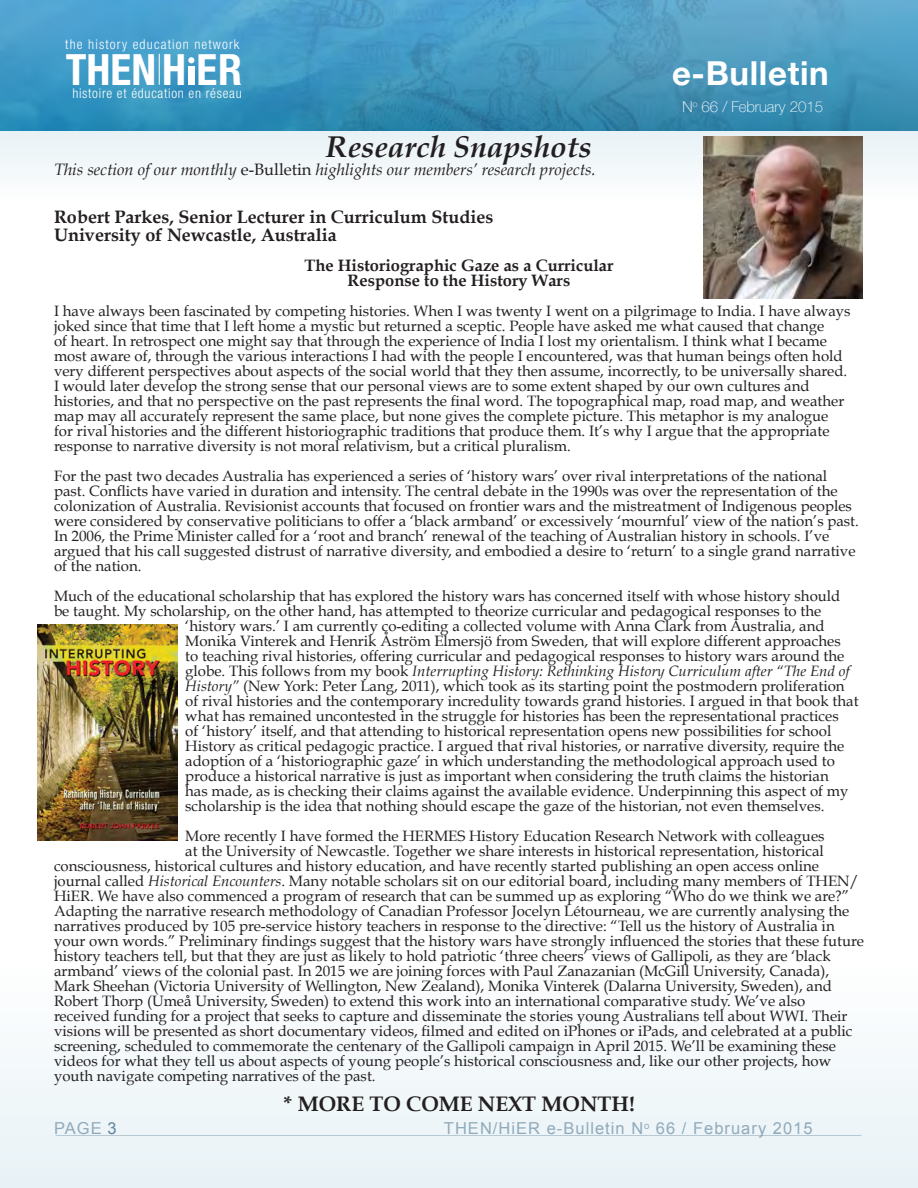
<style>
.page{position:relative;width:918px;height:1188px;background:#fff}
.page>*{position:absolute;margin:0;border:0;box-sizing:border-box;transform-origin:0 0}
.t1{font:700 condensed 43.2px "Helvetica Neue";color:#fff}
.t2{font:700 33px "Helvetica Neue";letter-spacing:.02em;color:#fff}
.t3{font:italic 700 30px "Book Antiqua";color:#231f20}
.t4{font:700 21px "Book Antiqua";color:#231f20}
.t5{font:700 18px "Book Antiqua";color:#231f20}
.t6{font:italic 16.5px "Book Antiqua";color:#231f20}
.t7{font:700 16.5px "Book Antiqua";color:#231f20}
.t8{font:16.5px "Arial";letter-spacing:.06em;color:#91aabb}
.t9{font:15px/15px "Book Antiqua";color:#231f20}
.t10{font:italic 15px "Book Antiqua";color:#231f20}
.t11{font:100 15px "Helvetica Neue";color:#fff}
.t12{font:300 condensed 13.65px "Helvetica Neue";letter-spacing:.05em;color:#fff}
.t13{font:300 condensed 13.65px "Helvetica Neue";letter-spacing:.07em;color:#fff}
.s1{font-style:normal}
.s2{font-style:italic}
.s3{color:#5e849c}
</style>
<div class="page">
<div style="left:0;top:963px;width:918px;height:225px;background:#f3f8fa"></div>
<hr style="left:56px;top:1135px;width:805px;height:1px;background:#003b62">
<div style="left:0;top:130px;width:918px;height:72px;background:#f2f7f9"></div>
<img style="left:0;top:0;width:918px;height:130px">
<hr style="left:159px;top:54px;width:1px;height:31px;background:#fff">
<div style="left:188px;top:66px;width:6px;height:19px;background:#fff"></div>
<svg style="left:188px;top:57px;width:6px;height:6px"></svg>
<img style="left:704px;top:137px;width:158px;height:161px">
<img style="left:37px;top:625px;width:141px;height:216px">
<p class="t13" style="left:65px;top:36px;width:176px">the history education network</p>
<p class="t12" style="left:72px;top:86px;width:171px">histoire et éducation en réseau</p>
<h1 class="t1" style="left:66px;top:43px;width:178px">THENH ER</h1>
<h2 class="t2" style="left:672px;top:47px;width:158px">e-Bulletin</h2>
<p class="t11" style="left:682px;top:95px;width:142px">N<sup>o</sup> 66 / February 2015</p>
<p class="t3" style="left:326px;top:129px;width:267px">Research Snapshots</p>
<p class="t6" style="left:54px;top:160px;width:543px">This section of our monthly <span class="s1">e-Bulletin</span> highlights our members’ research projects.</p>
<p class="t5" style="left:54px;top:206px;width:441px">Robert Parkes, Senior Lecturer in Curriculum Studies</p>
<p class="t5" style="left:54px;top:224px;width:284px">University of Newcastle, Australia</p>
<p class="t7" style="left:304px;top:256px;width:311px">The Historiographic Gaze as a Curricular</p>
<p class="t7" style="left:348px;top:271px;width:224px">Response to the History Wars</p>
<p class="t9" style="left:54px;top:303px;width:798px">I have always been fascinated by competing histories. When I was twenty I went on a pilgrimage to India. I have always joked since that time that I left home a mystic but returned a sceptic. People have asked me what caused that change<br>of heart. In retrospect one might say that through the experience of India I lost my orientalism. I think what I became most aware of, through the various interactions I had with the people I encountered, was that human beings often hold very different perspectives about aspects of the social world that they then assume, incorrectly, to be universally shared.<br>I would later develop the strong sense that our personal views are to some extent shaped by our own cultures and histories, and that no perspective on the past represents the final word. The topographical map, road map, and weather map may all accurately represent the same place, but none gives the complete picture. This metaphor is my analogue for rival histories and the different historiographic traditions that produce them. It’s why I argue that the appropriate response to narrative diversity is not moral relativism, but a critical pluralism.</p>
<p class="t9" style="left:54px;top:468px;width:806px">For the past two decades Australia has experienced a series of ‘history wars’ over rival interpretations of the national past. Conflicts have varied in duration and intensity. The central debate in the 1990s was over the representation of the colonization of Australia. Revisionist accounts that focused on frontier wars and the mistreatment of Indigenous peoples were considered by conservative politicians to offer a ‘black armband’ or excessively ‘mournful’ view of the nation’s past.<br>In 2006, the Prime Minister called for a ‘root and branch’ renewal of the teaching of Australian history in schools. I’ve argued that his call suggested distrust of narrative diversity, and embodied a desire to ‘return’ to a single grand narrative of the nation.</p>
<p class="t9" style="left:54px;top:588px;width:788px">Much of the educational scholarship that has explored the history wars has concerned itself with whose history should</p>
<p class="t9" style="left:54px;top:603px;width:769px">be taught. My scholarship, on the other hand, has attempted to theorize curricular and pedagogical responses to the</p>
<p class="t9" style="left:185px;top:618px;width:641px">‘history wars.’ I am currently co-editing a collected volume with Anna Clark from Australia, and</p>
<p class="t9" style="left:185px;top:633px;width:657px">Monika Vinterek and Henrik Åström Elmersjö from Sweden, that will explore different approaches</p>
<p class="t9" style="left:185px;top:648px;width:661px">to teaching rival histories, offering curricular and pedagogical responses to history wars around the</p>
<p class="t10" style="left:185px;top:662px;width:666px"><span class="s1">globe. This follows from my book</span> Interrupting History: Rethinking History Curriculum after “The End of</p>
<p class="t9" style="left:185px;top:678px;width:661px"><span class="s2">History”</span> (New York: Peter Lang, 2011), which took as its starting point the postmodern proliferation</p>
<p class="t9" style="left:185px;top:693px;width:675px">of rival histories and the contemporary incredulity towards grand histories. I argued in that book that</p>
<p class="t9" style="left:185px;top:708px;width:655px">what has remained uncontested in the struggle for histories has been the representational practices</p>
<p class="t9" style="left:185px;top:723px;width:648px">of ‘history’ itself, and that attending to historical representation opens new possibilities for school</p>
<p class="t9" style="left:185px;top:738px;width:661px">History as critical pedagogic practice. I argued that rival histories, or narrative diversity, require the</p>
<p class="t9" style="left:185px;top:753px;width:651px">adoption of a ‘historiographic gaze’ in which understanding the methodological approach used to</p>
<p class="t9" style="left:185px;top:768px;width:645px">produce a historical narrative is just as important when considering the truth claims the historian</p>
<p class="t9" style="left:185px;top:783px;width:665px">has made, as is checking their claims against the available evidence. Underpinning this aspect of my</p>
<p class="t9" style="left:185px;top:798px;width:641px">scholarship is the idea that nothing should escape the gaze of the historian, not even themselves.</p>
<p class="t9" style="left:185px;top:828px;width:641px">More recently I have formed the HERMES History Education Research Network with colleagues</p>
<p class="t9" style="left:185px;top:843px;width:640px">at the University of Newcastle. Together we share interests in historical representation, historical</p>
<p class="t9" style="left:54px;top:858px;width:767px">consciousness, historical cultures and history education, and have recently started publishing an open access online</p>
<p class="t9" style="left:54px;top:873px;width:806px">journal called <span class="s2">Historical Encounters</span>. Many notable scholars sit on our editorial board, including many members of THEN/</p>
<p class="t9" style="left:54px;top:888px;width:797px">HiER. We have also commenced a program of research that can be summed up as exploring “Who do we think we are?”</p>
<p class="t9" style="left:54px;top:903px;width:797px">Adapting the narrative research methodology of Canadian Professor Jocelyn Létourneau, we are currently analysing the</p>
<p class="t9" style="left:54px;top:918px;width:782px">narratives produced by 105 pre-service history teachers in response to the directive: “Tell us the history of Australia in</p>
<p class="t9" style="left:54px;top:933px;width:811px">your own words.” Preliminary findings suggest that the history wars have strongly influenced the stories that these future</p>
<p class="t9" style="left:54px;top:948px;width:778px">history teachers tell, but that they are just as likely to hold patriotic ‘three cheers’ views of Gallipoli, as they are ‘black</p>
<p class="t9" style="left:54px;top:963px;width:777px">armband’ views of the colonial past. In 2015 we are joining forces with Paul Zanazanian (McGill University, Canada),</p>
<p class="t9" style="left:54px;top:978px;width:779px">Mark Sheehan (Victoria University of Wellington, New Zealand), Monika Vinterek (Dalarna University, Sweden), and</p>
<p class="t9" style="left:54px;top:993px;width:753px">Robert Thorp (Umeå University, Sweden) to extend this work into an international comparative study. We’ve also</p>
<p class="t9" style="left:54px;top:1008px;width:795px">received funding for a project that seeks to capture and disseminate the stories young Australians tell about WWI. Their</p>
<p class="t9" style="left:54px;top:1023px;width:800px">visions will be presented as short documentary videos, filmed and edited on iPhones or iPads, and celebrated at a public</p>
<p class="t9" style="left:54px;top:1038px;width:783px">screening, scheduled to commemorate the centenary of the Gallipoli campaign in April 2015. We’ll be examining these</p>
<p class="t9" style="left:54px;top:1053px;width:779px">videos for what they tell us about aspects of young people’s historical consciousness and, like our other projects, how</p>
<p class="t9" style="left:54px;top:1068px;width:323px">youth navigate competing narratives of the past.</p>
<p class="t4" style="left:283px;top:1092px;width:353px">* MORE TO COME NEXT MONTH!</p>
<p class="t8" style="left:54px;top:1117px;width:64px">PAGE <span class="s3">3</span></p>
<p class="t8" style="left:444px;top:1117px;width:370px">THEN/HiER e-Bulletin N<sup>o</sup> 66 / February 2015</p>
</div>
